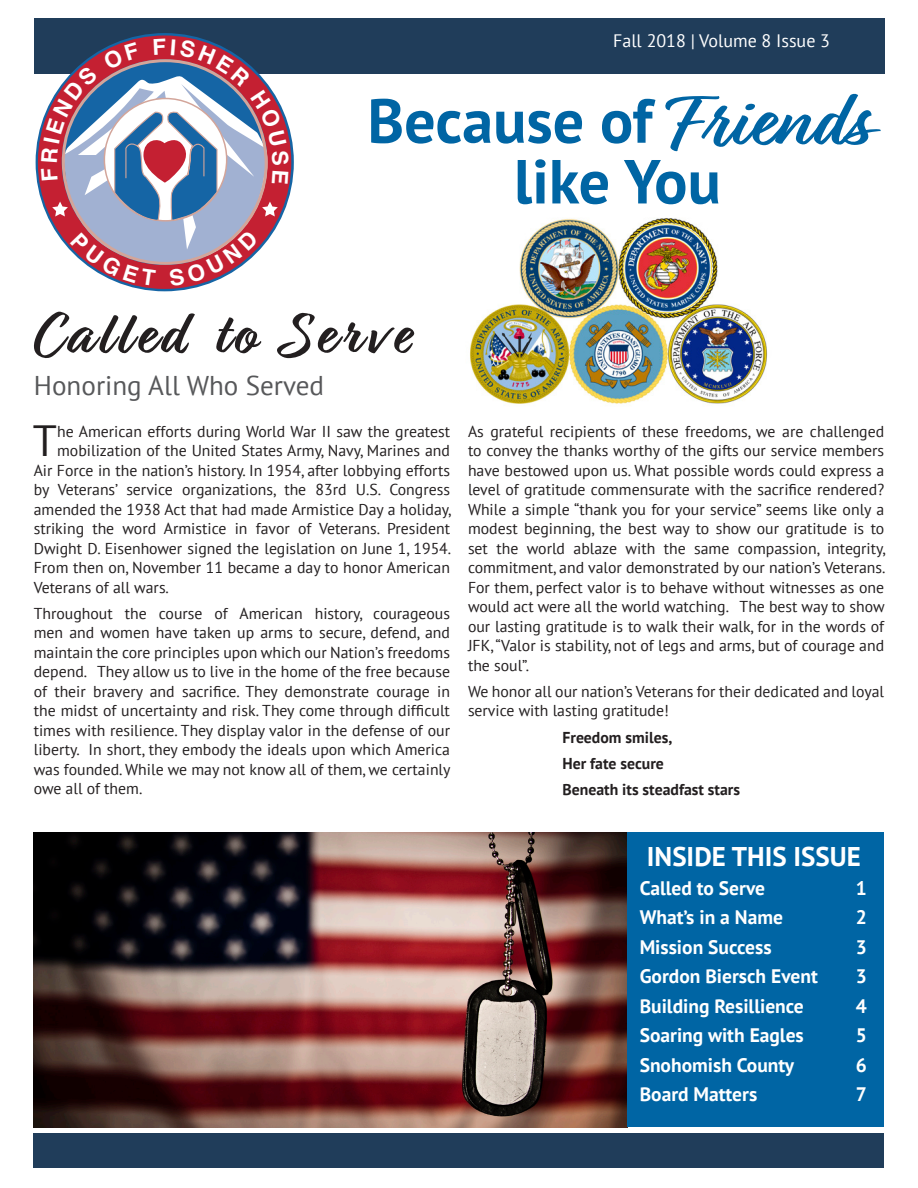
<style>
.page{position:relative;width:918px;height:1188px;background:#fff}
.page>*{position:absolute;margin:0;border:0;box-sizing:border-box;transform-origin:0 0}
.t1{font:700 62.1px/60.8px "PT Sans";color:#0065a4;text-align:center}
.Header_Red{font:700 61.5px "Relation";letter-spacing:.08em;color:#231f20}
.t2{font:43.65px "PT Sans";color:#231f20}
.Secondary_Headline_8{font:27.15px "PT Sans";color:#57585a}
.t3{font:700 27px "PT Sans";color:#fff}
.t4{font:700 19.5px "PT Sans";color:#fff}
.t5{font:18px "PT Sans";color:#fff}
.t6{font:15.75px/19.5px "PT Sans";color:#231f20;text-align:justify}
.t7{font:700 15.75px "PT Sans";color:#231f20}
.s1{font-family:"Relation";font-size:80.1px}
</style>
<div class="page">
<div style="left:34px;top:1133px;width:850px;height:34px;background:#203d5a"></div>
<div style="left:34px;top:18px;width:851px;height:55px;background:#203d5a"></div>
<img style="left:34px;top:833px;width:593px;height:294px">
<div style="left:627px;top:833px;width:257px;height:294px;background:#0065a4"></div>
<img style="left:470px;top:218px;width:297px;height:186px">
<svg style="left:41px;top:39px;width:248px;height:247px"></svg>
<p class="t5" style="left:613px;top:29px;width:218px">Fall 2018 | Volume 8 Issue 3</p>
<p class="t1" style="left:367px;top:89px;width:501px">Because of <span class="s1">Friends </span>like You</p>
<p class="Header_Red" style="left:34px;top:298px;width:376px">Called to Serve</p>
<p class="Secondary_Headline_8" style="left:34px;top:368px;width:292px">Honoring All Who Served</p>
<p class="t2" style="left:33px;top:413px;width:26px">T</p>
<p class="t6" style="left:57px;top:421px;width:394px">he American efforts during World War II saw the greatest</p>
<p class="t6" style="left:57px;top:440px;width:394px">mobilization of the United States Army, Navy, Marines and</p>
<p class="t6" style="left:34px;top:460px;width:418px">Air Force in the nation’s history. In 1954, after lobbying efforts</p>
<p class="t6" style="left:34px;top:479px;width:418px">by Veterans’ service organizations, the 83rd U.S. Congress</p>
<p class="t6" style="left:34px;top:499px;width:419px">amended the 1938 Act that had made Armistice Day a holiday,</p>
<p class="t6" style="left:34px;top:518px;width:418px">striking the word Armistice in favor of Veterans. President</p>
<p class="t6" style="left:34px;top:538px;width:419px">Dwight D. Eisenhower signed the legislation on June 1, 1954.</p>
<p class="t6" style="left:34px;top:557px;width:418px">From then on, November 11 became a day to honor American</p>
<p class="t6" style="left:34px;top:577px;width:137px">Veterans of all wars.</p>
<p class="t6" style="left:34px;top:603px;width:418px">Throughout the course of American history, courageous men and women have taken up arms to secure, defend, and maintain the core principles upon which our Nation’s freedoms depend. They allow us to live in the home of the free because of their bravery and sacrifice. They demonstrate courage in the midst of uncertainty and risk. They come through difficult times with resilience. They display valor in the defense of our liberty. In short, they embody the ideals upon which America was founded. While we may not know all of them, we certainly owe all of them.</p>
<p class="t6" style="left:468px;top:421px;width:419px">As grateful recipients of these freedoms, we are challenged to convey the thanks worthy of the gifts our service members have bestowed upon us. What possible words could express a level of gratitude commensurate with the sacrifice rendered?<br>While a simple “thank you for your service” seems like only a modest beginning, the best way to show our gratitude is to set the world ablaze with the same compassion, integrity, commitment, and valor demonstrated by our nation’s Veterans.<br>For them, perfect valor is to behave without witnesses as one would act were all the world watching. The best way to show our lasting gratitude is to walk their walk, for in the words of JFK, “Valor is stability, not of legs and arms, but of courage and the soul”.</p>
<p class="t6" style="left:468px;top:681px;width:418px">We honor all our nation’s Veterans for their dedicated and loyal service with lasting gratitude!</p>
<p class="t7" style="left:562px;top:727px;width:111px">Freedom smiles,</p>
<p class="t7" style="left:562px;top:753px;width:103px">Her fate secure</p>
<p class="t7" style="left:562px;top:779px;width:179px">Beneath its steadfast stars</p>
<p class="t3" style="left:647px;top:839px;width:215px">INSIDE THIS ISSUE</p>
<p class="t4" style="left:640px;top:875px;width:127px">Called to Serve</p>
<p class="t4" style="left:856px;top:875px;width:13px">1</p>
<p class="t4" style="left:640px;top:905px;width:145px">What’s in a Name</p>
<p class="t4" style="left:856px;top:905px;width:13px">2</p>
<p class="t4" style="left:640px;top:934px;width:133px">Mission Success</p>
<p class="t4" style="left:856px;top:934px;width:13px">3</p>
<p class="t4" style="left:640px;top:963px;width:180px">Gordon Biersch Event</p>
<p class="t4" style="left:856px;top:963px;width:13px">3</p>
<p class="t4" style="left:640px;top:993px;width:166px">Building Resillience</p>
<p class="t4" style="left:856px;top:993px;width:13px">4</p>
<p class="t4" style="left:640px;top:1022px;width:166px">Soaring with Eagles</p>
<p class="t4" style="left:856px;top:1022px;width:13px">5</p>
<p class="t4" style="left:640px;top:1052px;width:156px">Snohomish County</p>
<p class="t4" style="left:856px;top:1052px;width:13px">6</p>
<p class="t4" style="left:640px;top:1081px;width:119px">Board Matters</p>
<p class="t4" style="left:856px;top:1081px;width:13px">7</p>
</div>
